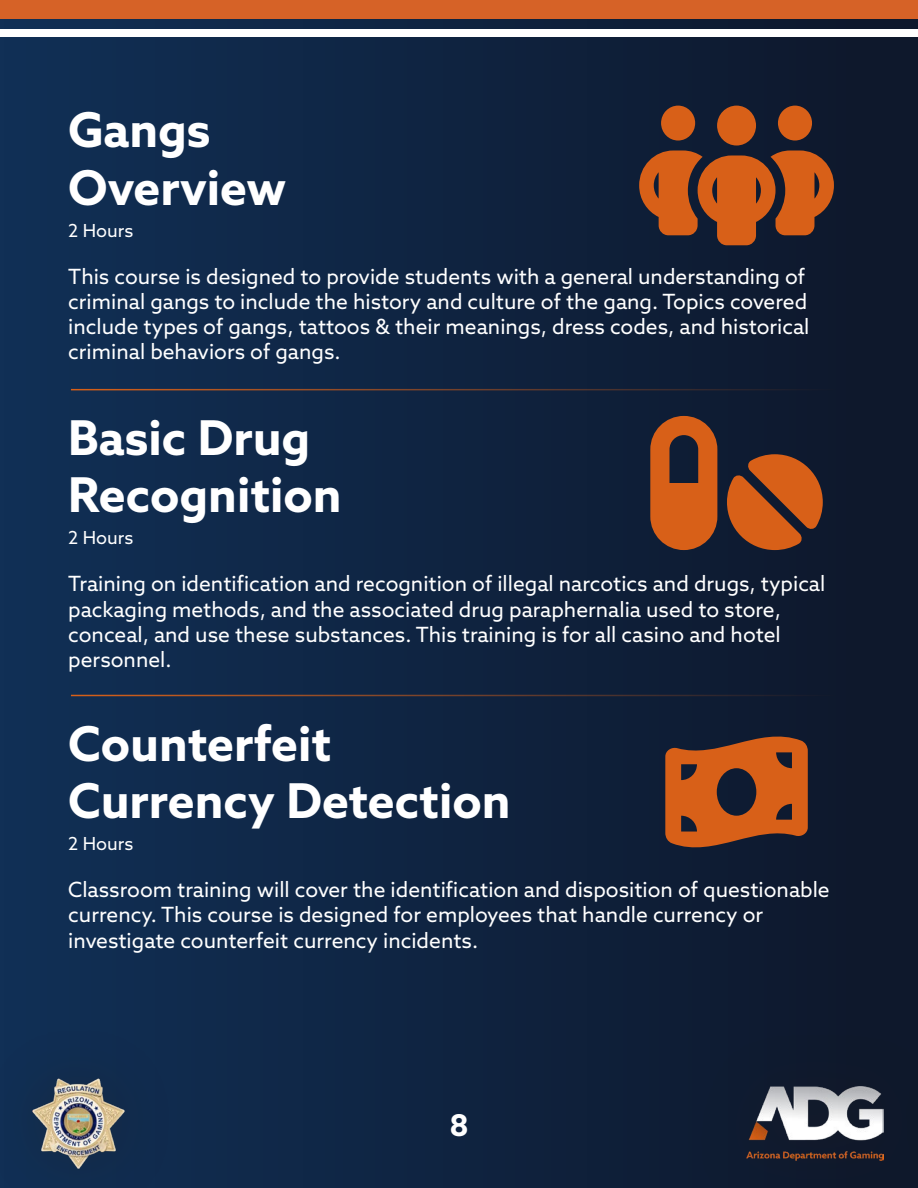
<style>
.page{position:relative;width:918px;height:1188px;background:#fff}
.page>*{position:absolute;margin:0;border:0;box-sizing:border-box;transform-origin:0 0}
.Paragraph_Style_1{font:700 48px "Azo Sans";color:#fff}
.t1{font:700 30px "Azo Sans";color:#fff}
.Paragraph_Style_1-2{font:21px/25.2px "Azo Sans";color:#fff}
.Paragraph_Style_1-3{font:18px "Azo Sans";color:#fff}
</style>
<div class="page">
<div style="left:0;top:0;width:918px;height:1188px;background:linear-gradient(to right,#113056,#0e172a)"></div>
<div style="left:0;top:0;width:918px;height:19px;background:#d66227"></div>
<div style="left:0;top:30px;width:918px;height:7px;background:#fff"></div>
<div style="left:0;top:1022px;width:179px;height:166px;background:#102c4f"></div>
<img style="left:32px;top:1078px;width:93px;height:91px">
<div style="left:691px;top:1027px;width:227px;height:161px;background:#0e1a2f"></div>
<img style="left:747px;top:1087px;width:137px;height:73px">
<hr style="left:71px;top:389px;width:765px;height:1px;background:#d86018">
<hr style="left:71px;top:695px;width:765px;height:1px;background:#d86018">
<svg style="left:639px;top:106px;width:195px;height:139px;background:#804223"></svg>
<svg style="left:650px;top:416px;width:173px;height:134px;background:#7f4123"></svg>
<svg style="left:665px;top:733px;width:143px;height:118px;background:#974920"></svg>
<div style="left:896px;top:1022px;width:22px;height:166px;background:#0e182b"></div>
<p class="Paragraph_Style_1" style="left:68px;top:98px;width:144px">Gangs</p>
<p class="Paragraph_Style_1" style="left:68px;top:156px;width:219px">Overview</p>
<p class="Paragraph_Style_1-3" style="left:68px;top:219px;width:67px">2 Hours</p>
<p class="Paragraph_Style_1-2" style="left:68px;top:263px;width:743px">This course is designed to provide students with a general understanding of criminal gangs to include the history and culture of the gang. Topics covered include types of gangs, tattoos &amp; their meanings, dress codes, and historical criminal behaviors of gangs.</p>
<p class="Paragraph_Style_1" style="left:68px;top:406px;width:244px">Basic Drug</p>
<p class="Paragraph_Style_1" style="left:68px;top:464px;width:275px">Recognition</p>
<p class="Paragraph_Style_1-3" style="left:68px;top:526px;width:67px">2 Hours</p>
<p class="Paragraph_Style_1-2" style="left:68px;top:571px;width:759px">Training on identification and recognition of illegal narcotics and drugs, typical packaging methods, and the associated drug paraphernalia used to store, conceal, and use these substances. This training is for all casino and hotel personnel.</p>
<p class="Paragraph_Style_1" style="left:68px;top:712px;width:264px">Counterfeit</p>
<p class="Paragraph_Style_1" style="left:68px;top:770px;width:444px">Currency Detection</p>
<p class="Paragraph_Style_1-3" style="left:68px;top:832px;width:67px">2 Hours</p>
<p class="Paragraph_Style_1-2" style="left:68px;top:877px;width:763px">Classroom training will cover the identification and disposition of questionable currency. This course is designed for employees that handle currency or investigate counterfeit currency incidents.</p>
<p class="t1" style="left:449px;top:1106px;width:21px">8</p>
</div>
